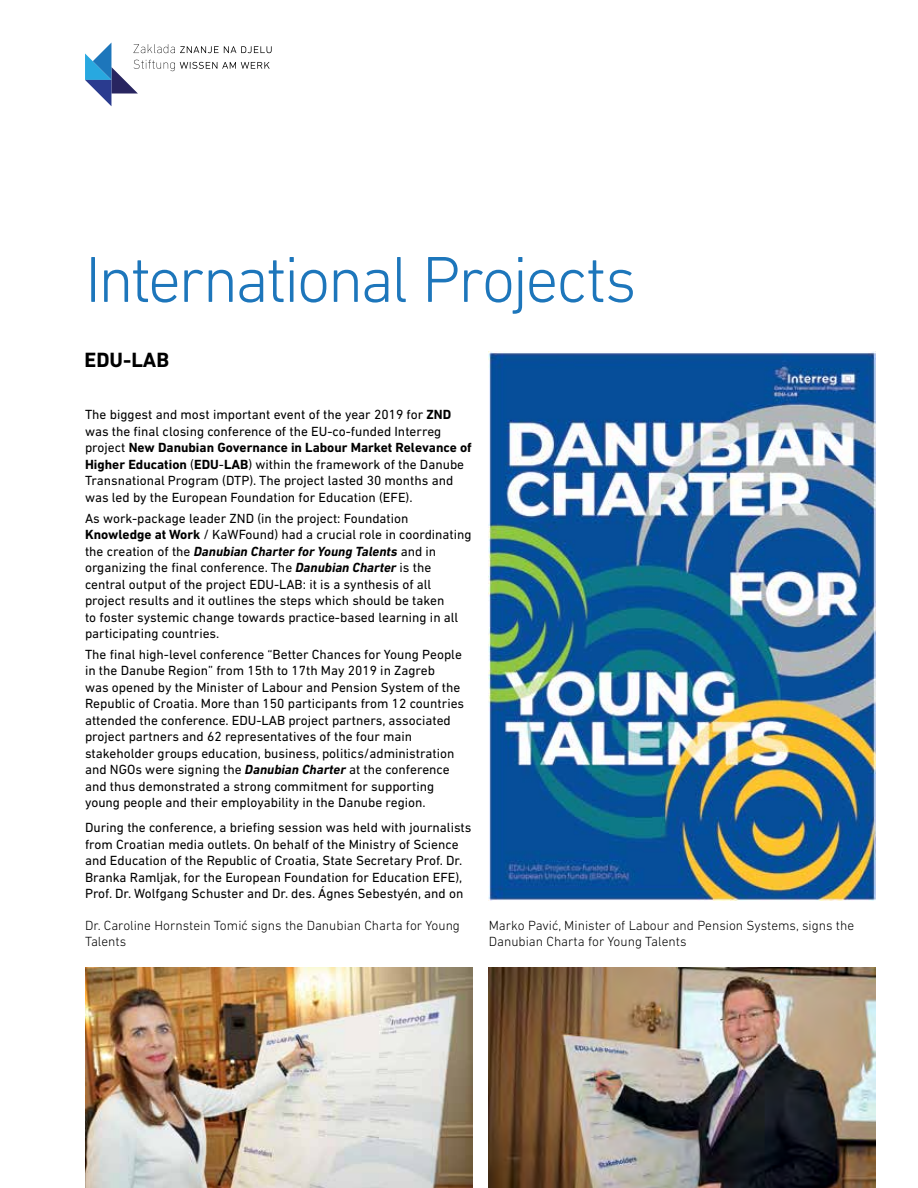
<style>
.page{position:relative;width:918px;height:1188px;background:#fff}
.page>*{position:absolute;margin:0;border:0;box-sizing:border-box;transform-origin:0 0}
.t1{font:300 66px "DIN Next LT Pro";letter-spacing:-.04em;color:#1d76bb}
.t2{font:700 21px "DIN Next LT Pro";color:#000}
.t3{font:13.5px/16.5px "DIN Next LT Pro";color:#000}
.t4{font:300 13.5px/16.5px "DIN Next LT Pro";color:#000}
.s1{font-weight:700}
.s2{font-weight:700;font-style:italic}
</style>
<div class="page">
<svg style="left:85px;top:43px;width:187px;height:63px"></svg>
<img style="left:489px;top:351px;width:386px;height:550px">
<img style="left:85px;top:968px;width:387px;height:220px">
<img style="left:489px;top:968px;width:386px;height:220px">
<h1 class="t1" style="left:85px;top:242px;width:553px">International Projects</h1>
<h2 class="t2" style="left:85px;top:347px;width:86px">EDU-LAB</h2>
<p class="t3" style="left:85px;top:406px;width:388px">The biggest and most important event of the year 2019 for <span class="s1">ZND </span>was the final closing conference of the EU-co-funded Interreg project <span class="s1">New Danubian Governance in Labour Market Relevance of Higher Education</span> (<span class="s1">EDU</span>-<span class="s1">LAB</span>) within the framework of the Danube Transnational Program (DTP). The project lasted 30 months and was led by the European Foundation for Education (EFE).</p>
<p class="t3" style="left:85px;top:510px;width:388px">As work-package leader ZND (in the project: Foundation <span class="s1">Knowledge at Work</span> / KaWFound) had a crucial role in coordinating the creation of the <span class="s2">Danubian Charter for Young Talents</span> and in organizing the final conference. The <span class="s2">Danubian Charter</span> is the central output of the project EDU-LAB: it is a synthesis of all project results and it outlines the steps which should be taken<br>to foster systemic change towards practice-based learning in all participating countries.</p>
<p class="t3" style="left:85px;top:646px;width:381px">The final high-level conference “Better Chances for Young People in the Danube Region” from 15th to 17th May 2019 in Zagreb<br>was opened by the Minister of Labour and Pension System of the Republic of Croatia. More than 150 participants from 12 countries attended the conference. EDU-LAB project partners, associated project partners and 62 representatives of the four main stakeholder groups education, business, politics/administration and NGOs were signing the <span class="s2">Danubian Charter</span> at the conference and thus demonstrated a strong commitment for supporting young people and their employability in the Danube region.</p>
<p class="t3" style="left:85px;top:819px;width:388px">During the conference, a briefing session was held with journalists from Croatian media outlets. On behalf of the Ministry of Science and Education of the Republic of Croatia, State Secretary Prof. Dr.<br>Branka Ramljak, for the European Foundation for Education EFE), Prof. Dr. Wolfgang Schuster and Dr. des. Ágnes Sebestyén, and on</p>
<p class="t4" style="left:85px;top:917px;width:376px">Dr. Caroline Hornstein Tomić signs the Danubian Charta for Young<br>Talents</p>
<p class="t4" style="left:489px;top:917px;width:367px">Marko Pavić, Minister of Labour and Pension Systems, signs the<br>Danubian Charta for Young Talents</p>
</div>
